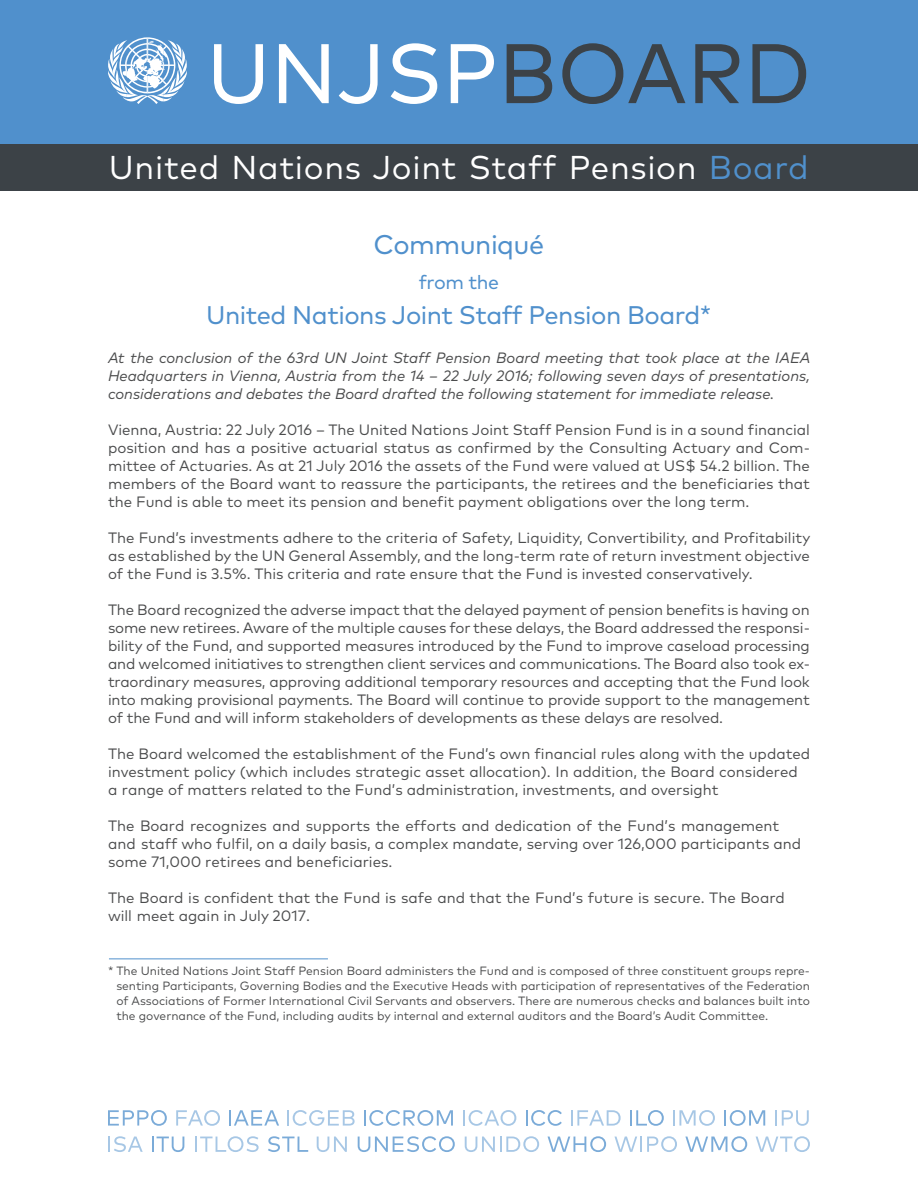
<style>
.page{position:relative;width:918px;height:1188px;background:#fff}
.page>*{position:absolute;margin:0;border:0;box-sizing:border-box;transform-origin:0 0}
.t1{font:33px "Mark Pro";letter-spacing:.02em;color:#fff}
.t2{font:27px "Mark Pro";letter-spacing:-.02em;color:#5090cc}
.t3{font:25.5px "Mark Pro";letter-spacing:-.02em;color:#5090cc}
.t4{font:19.5px "Mark Pro";letter-spacing:-.02em;color:#5090cc}
.text{font:15px/18px "Mark Pro";color:#4b4c4d;text-align:justify}
.text-2{font:italic 15px/18px "Mark Pro";color:#4b4c4d;text-align:justify}
.text-3{font:12px/15px "Mark Pro";color:#4b4c4d;text-align:justify}
.s1{color:#5090cc}
</style>
<div class="page">
<div style="left:0;top:0;width:918px;height:144px;background:#5090cc"></div>
<svg style="left:108px;top:37px;width:79px;height:67px"></svg>
<svg style="left:507px;top:43px;width:299px;height:61px"></svg>
<svg style="left:214px;top:43px;width:280px;height:61px"></svg>
<div style="left:0;top:144px;width:918px;height:47px;background:#3c4247"></div>
<svg style="left:108px;top:1110px;width:59px;height:16px"></svg>
<svg style="left:176px;top:1110px;width:44px;height:16px"></svg>
<svg style="left:229px;top:1110px;width:50px;height:16px"></svg>
<svg style="left:287px;top:1110px;width:68px;height:16px"></svg>
<svg style="left:364px;top:1110px;width:89px;height:16px"></svg>
<svg style="left:463px;top:1110px;width:53px;height:16px"></svg>
<svg style="left:526px;top:1110px;width:36px;height:16px"></svg>
<svg style="left:571px;top:1110px;width:50px;height:16px"></svg>
<svg style="left:630px;top:1110px;width:34px;height:16px"></svg>
<svg style="left:673px;top:1110px;width:42px;height:16px"></svg>
<svg style="left:724px;top:1110px;width:41px;height:16px"></svg>
<svg style="left:775px;top:1110px;width:34px;height:16px"></svg>
<svg style="left:108px;top:1136px;width:35px;height:16px"></svg>
<svg style="left:152px;top:1137px;width:32px;height:15px"></svg>
<svg style="left:195px;top:1136px;width:64px;height:16px"></svg>
<svg style="left:268px;top:1136px;width:40px;height:16px"></svg>
<svg style="left:317px;top:1137px;width:30px;height:15px"></svg>
<svg style="left:358px;top:1136px;width:97px;height:16px"></svg>
<svg style="left:465px;top:1136px;width:74px;height:16px"></svg>
<svg style="left:548px;top:1136px;width:58px;height:16px"></svg>
<svg style="left:614px;top:1136px;width:63px;height:16px"></svg>
<svg style="left:685px;top:1136px;width:62px;height:16px"></svg>
<svg style="left:756px;top:1136px;width:54px;height:16px"></svg>
<hr style="left:109px;top:958px;width:219px;height:1px;background:#5090cc">
<p class="t1" style="left:109px;top:143px;width:701px">United Nations Joint Staff Pension <span class="s1">Board</span></p>
<p class="t2" style="left:374px;top:224px;width:172px">Communiqué</p>
<p class="t4" style="left:419px;top:267px;width:82px">from the</p>
<p class="t3" style="left:206px;top:296px;width:507px">United Nations Joint Staff Pension Board*</p>
<p class="text-2" style="left:108px;top:347px;width:704px">At the conclusion of the 63rd UN Joint Staff Pension Board meeting that took place at the IAEA Headquarters in Vienna, Austria from the 14 – 22 July 2016; following seven days of presentations, considerations and debates the Board drafted the following statement for immediate release.</p>
<p class="text" style="left:108px;top:419px;width:703px">Vienna, Austria: 22 July 2016 – The United Nations Joint Staff Pension Fund is in a sound financial position and has a positive actuarial status as confirmed by the Consulting Actuary and Com&shy;mittee of Actuaries. As at 21 July 2016 the assets of the Fund were valued at US$ 54.2 billion. The members of the Board want to reassure the participants, the retirees and the beneficiaries that the Fund is able to meet its pension and benefit payment obligations over the long term.</p>
<p class="text" style="left:108px;top:527px;width:704px">The Fund’s investments adhere to the criteria of Safety, Liquidity, Convertibility, and Profitability as established by the UN General Assembly, and the long-term rate of return investment objective of the Fund is 3.5%. This criteria and rate ensure that the Fund is invested conservatively.</p>
<p class="text" style="left:108px;top:599px;width:703px">The Board recognized the adverse impact that the delayed payment of pension benefits is having on some new retirees. Aware of the multiple causes for these delays, the Board addressed the responsi&shy;bility of the Fund, and supported measures introduced by the Fund to improve caseload processing and welcomed initiatives to strengthen client services and communications. The Board also took ex&shy;traordinary measures, approving additional temporary resources and accepting that the Fund look into making provisional payments. The Board will continue to provide support to the management of the Fund and will inform stakeholders of developments as these delays are resolved.</p>
<p class="text" style="left:108px;top:743px;width:704px;text-align:left">The Board welcomed the establishment of the Fund’s own financial rules along with the updated investment policy (which includes strategic asset allocation). In addition, the Board considered a range of matters related to the Fund’s administration, investments, and oversight</p>
<p class="text" style="left:108px;top:815px;width:695px;text-align:left">The Board recognizes and supports the efforts and dedication of the Fund’s management and staff who fulfil, on a daily basis, a complex mandate, serving over 126,000 participants and some 71,000 retirees and beneficiaries.</p>
<p class="text" style="left:108px;top:887px;width:678px">The Board is confident that the Fund is safe and that the Fund’s future is secure. The Board will meet again in July 2017.</p>
<p class="text-3" style="left:116px;top:962px;width:695px;text-indent:-8px">* The United Nations Joint Staff Pension Board administers the Fund and is composed of three constituent groups repre&shy;senting Participants, Governing Bodies and the Executive Heads with participation of representatives of the Federation of Associations of Former International Civil Servants and observers. There are numerous checks and balances built into the governance of the Fund, including audits by internal and external auditors and the Board’s Audit Committee.</p>
</div>
